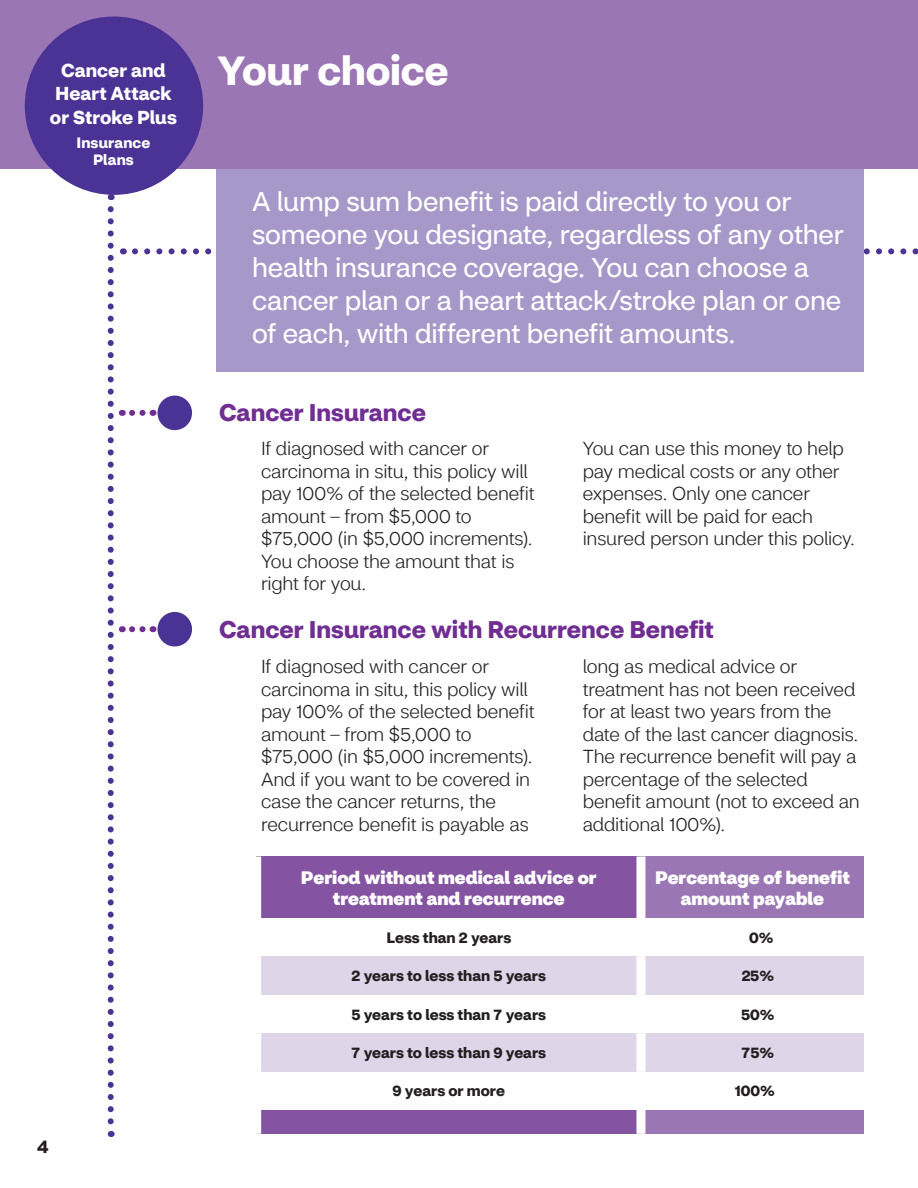
<style>
.page{position:relative;width:918px;height:1188px;background:#fff}
.page>*{position:absolute;margin:0;border:0;box-sizing:border-box;transform-origin:0 0}
.t1{font:700 40.5px "CVS Health Sans";color:#fff}
.t2{font:27px/33px "CVS Health Sans";letter-spacing:-.005em;color:#fff}
.t3{font:700 24px "CVS Health Sans";color:#702d92}
.t4{font:300 18.75px/22.5px "CVS Health Sans";letter-spacing:-.01em;color:#231f20}
.t5{font:700 18.6px/23.7px "CVS Health Sans";color:#fff;text-align:center}
.t6{font:900 18px/21px "CVS Health Sans";color:#fff;text-align:center}
.t7{font:700 18px "CVS Health Sans";color:#231f20}
.t8{font:700 15px "CVS Health Sans";color:#231f20}
.t9{font:700 15px/17.4px "CVS Health Sans";letter-spacing:.01em;color:#fff;text-align:center}
</style>
<div class="page">
<div style="left:257px;top:1110px;width:384px;height:24px;background:#8453a1"></div>
<div style="left:252px;top:1110px;width:9px;height:24px;background:#fff"></div>
<div style="left:641px;top:1110px;width:223px;height:24px;background:#9b76b4"></div>
<div style="left:636px;top:1110px;width:9px;height:24px;background:#fff"></div>
<svg style="left:135px;top:248px;width:783px;height:6px"></svg>
<svg style="left:108px;top:209px;width:6px;height:928px"></svg>
<svg style="left:132px;top:410px;width:14px;height:6px"></svg>
<svg style="left:132px;top:626px;width:14px;height:6px"></svg>
<div style="left:216px;top:168px;width:648px;height:204px;background:#a699ca"></div>
<div style="left:0;top:0;width:918px;height:168px;background:#9b76b4"></div>
<div style="left:25px;top:17px;width:178px;height:178px;background:#4a3394;border-radius:50%"></div>
<div style="left:158px;top:396px;width:34px;height:34px;background:#4a3394;border-radius:50%"></div>
<div style="left:158px;top:612px;width:34px;height:34px;background:#4a3394;border-radius:50%"></div>
<div style="left:257px;top:856px;width:384px;height:62px;background:#8453a1"></div>
<div style="left:641px;top:856px;width:223px;height:62px;background:#9b76b4"></div>
<div style="left:257px;top:957px;width:384px;height:38px;background:#dfd5e9"></div>
<div style="left:641px;top:957px;width:223px;height:38px;background:#dfd5e9"></div>
<div style="left:257px;top:1033px;width:384px;height:39px;background:#dfd5e9"></div>
<div style="left:641px;top:1033px;width:223px;height:39px;background:#dfd5e9"></div>
<div style="left:252px;top:957px;width:9px;height:38px;background:#fff"></div>
<div style="left:252px;top:1033px;width:9px;height:39px;background:#fff"></div>
<div style="left:252px;top:857px;width:9px;height:61px;background:#fff"></div>
<div style="left:636px;top:857px;width:9px;height:61px;background:#fff"></div>
<div style="left:636px;top:957px;width:9px;height:38px;background:#fff"></div>
<div style="left:636px;top:1033px;width:9px;height:39px;background:#fff"></div>
<p class="t5" style="left:50px;top:59px;width:128px">Cancer and<br>Heart Attack or Stroke Plus</p>
<p class="t9" style="left:76px;top:134px;width:75px">Insurance<br>Plans</p>
<p class="t7" style="left:37px;top:1135px;width:13px">4</p>
<h2 class="t1" style="left:217px;top:45px;width:233px">Your choice</h2>
<p class="t2" style="left:252px;top:185px;width:593px">A lump sum benefit is paid directly to you or someone you designate, regardless of any other health insurance coverage. You can choose a cancer plan or a heart attack/stroke plan or one of each, with different benefit amounts.</p>
<h3 class="t3" style="left:219px;top:397px;width:209px">Cancer Insurance</h3>
<p class="t4" style="left:261px;top:438px;width:275px">If diagnosed with cancer or carcinoma in situ, this policy will pay 100% of the selected benefit amount – from $5,000 to $75,000 (in $5,000 increments).<br>You choose the amount that is right for you.</p>
<p class="t4" style="left:583px;top:438px;width:274px">You can use this money to help pay medical costs or any other expenses. Only one cancer benefit will be paid for each insured person under this policy.</p>
<h3 class="t3" style="left:219px;top:615px;width:496px">Cancer Insurance with Recurrence Benefit</h3>
<p class="t4" style="left:261px;top:655px;width:275px">If diagnosed with cancer or carcinoma in situ, this policy will pay 100% of the selected benefit amount – from $5,000 to $75,000 (in $5,000 increments).<br>And if you want to be covered in case the cancer returns, the recurrence benefit is payable as</p>
<p class="t4" style="left:583px;top:655px;width:279px">long as medical advice or treatment has not been received for at least two years from the date of the last cancer diagnosis.<br>The recurrence benefit will pay a percentage of the selected benefit amount (not to exceed an additional 100%).</p>
<p class="t6" style="left:301px;top:867px;width:297px">Period without medical advice or treatment and recurrence</p>
<p class="t6" style="left:655px;top:867px;width:196px">Percentage of benefit amount payable</p>
<p class="t8" style="left:386px;top:928px;width:126px">Less than 2 years</p>
<p class="t8" style="left:749px;top:928px;width:26px">0%</p>
<p class="t8" style="left:352px;top:967px;width:196px">2 years to less than 5 years</p>
<p class="t8" style="left:742px;top:967px;width:34px">25%</p>
<p class="t8" style="left:352px;top:1005px;width:196px">5 years to less than 7 years</p>
<p class="t8" style="left:741px;top:1005px;width:35px">50%</p>
<p class="t8" style="left:351px;top:1043px;width:196px">7 years to less than 9 years</p>
<p class="t8" style="left:742px;top:1043px;width:34px">75%</p>
<p class="t8" style="left:393px;top:1082px;width:114px">9 years or more</p>
<p class="t8" style="left:734px;top:1082px;width:42px">100%</p>
</div>
